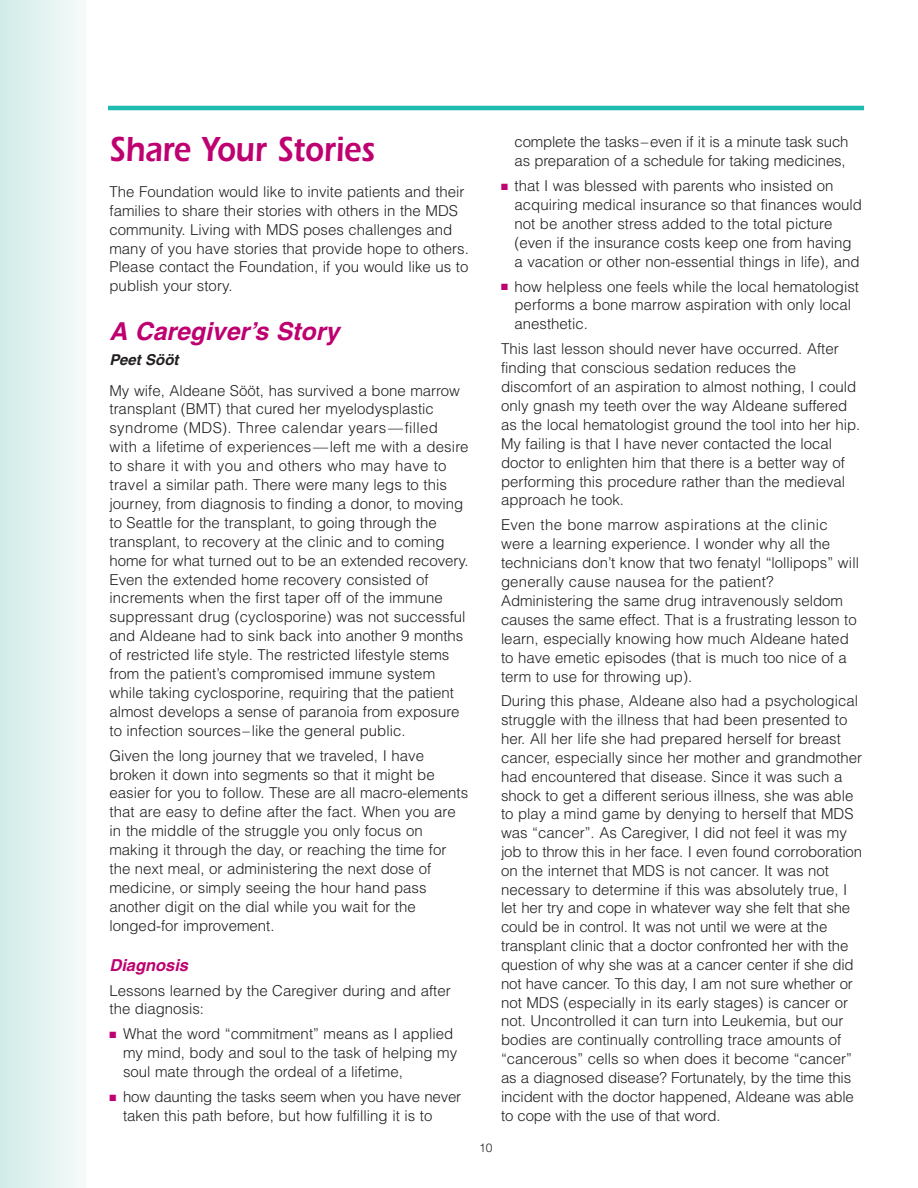
<style>
.page{position:relative;width:918px;height:1188px;background:#fff}
.page>*{position:absolute;margin:0;border:0;box-sizing:border-box;transform-origin:0 0}
.t1{font:600 36px "Itc Eras";color:#be0071;scale:.85 1}
.t2{font:italic 700 24.75px "Helvetica";color:#be0071}
.t3{font:italic 700 16.5px "Helvetica";color:#be0071}
.t4{font:300 15px/18.9px "Helvetica";color:#231f20}
.t5{font:italic 700 15px "Helvetica";color:#231f20}
.t6{font:300 12px "Helvetica";color:#231f20}
.s1{color:#be0071}
</style>
<div class="page">
<div style="left:0;top:0;width:87px;height:1188px;background:linear-gradient(to right,#d0ebe8,#f7fbfa)"></div>
<hr style="left:108px;top:106px;width:756px;height:4px;background:#1dbbb0">
<h1 class="t1" style="left:110px;top:136px;width:314px">Share Your Stories</h1>
<p class="t4" style="left:110px;top:184px;width:361px">The Foundation would like to invite patients and their families to share their stories with others in the MDS community. Living with MDS poses challenges and many of you have stories that provide hope to others.<br>Please contact the Foundation, if you would like us to publish your story.</p>
<h2 class="t2" style="left:110px;top:322px;width:231px">A Caregiver’s Story</h2>
<p class="t5" style="left:110px;top:354px;width:71px">Peet Sööt</p>
<p class="t4" style="left:110px;top:382px;width:361px">My wife, Aldeane Sööt, has survived a bone marrow transplant (BMT) that cured her myelodysplastic syndrome (MDS). Three calendar years—filled with a lifetime of experiences—left me with a desire to share it with you and others who may have to travel a similar path. There were many legs to this journey, from diagnosis to finding a donor, to moving to Seattle for the transplant, to going through the transplant, to recovery at the clinic and to coming home for what turned out to be an extended recovery.<br>Even the extended home recovery consisted of increments when the first taper off of the immune suppressant drug (cyclosporine) was not successful and Aldeane had to sink back into another 9 months of restricted life style. The restricted lifestyle stems from the patient’s compromised immune system while taking cyclosporine, requiring that the patient almost develops a sense of paranoia from exposure to infection sources–like the general public.</p>
<p class="t4" style="left:110px;top:747px;width:360px">Given the long journey that we traveled, I have broken it down into segments so that it might be easier for you to follow. These are all macro-elements that are easy to define after the fact. When you are in the middle of the struggle you only focus on making it through the day, or reaching the time for the next meal, or administering the next dose of medicine, or simply seeing the hour hand pass another digit on the dial while you wait for the longed-for improvement.</p>
<p class="t3" style="left:110px;top:959px;width:80px">Diagnosis</p>
<p class="t4" style="left:110px;top:982px;width:343px">Lessons learned by the Caregiver during and after the diagnosis:</p>
<p class="t4" style="left:123px;top:1026px;width:336px;text-indent:-14px"><span class="s1">■</span> What the word “commitment” means as I applied my mind, body and soul to the task of helping my soul mate through the ordeal of a lifetime,</p>
<p class="t4" style="left:123px;top:1089px;width:340px;text-indent:-14px"><span class="s1">■</span> how daunting the tasks seem when you have never taken this path before, but how fulfilling it is to</p>
<p class="t6" style="left:479px;top:1143px;width:15px">10</p>
<p class="t4" style="left:514px;top:134px;width:336px">complete the tasks–even if it is a minute task such as preparation of a schedule for taking medicines,</p>
<p class="t4" style="left:515px;top:178px;width:349px;text-indent:-14px"><span class="s1">■</span> that I was blessed with parents who insisted on acquiring medical insurance so that finances would not be another stress added to the total picture (even if the insurance costs keep one from having a vacation or other non-essential things in life), and</p>
<p class="t4" style="left:515px;top:278px;width:346px;text-indent:-14px"><span class="s1">■</span> how helpless one feels while the local hematologist performs a bone marrow aspiration with only local anesthetic.</p>
<p class="t4" style="left:501px;top:341px;width:361px">This last lesson should never have occurred. After finding that conscious sedation reduces the discomfort of an aspiration to almost nothing, I could only gnash my teeth over the way Aldeane suffered as the local hematologist ground the tool into her hip.<br>My failing is that I have never contacted the local doctor to enlighten him that there is a better way of performing this procedure rather than the medieval approach he took.</p>
<p class="t4" style="left:501px;top:517px;width:360px">Even the bone marrow aspirations at the clinic were a learning experience. I wonder why all the technicians don’t know that two fenatyl “lollipops” will generally cause nausea for the patient?<br>Administering the same drug intravenously seldom causes the same effect. That is a frustrating lesson to learn, especially knowing how much Aldeane hated to have emetic episodes (that is much too nice of a term to use for throwing up).</p>
<p class="t4" style="left:501px;top:693px;width:363px">During this phase, Aldeane also had a psychological struggle with the illness that had been presented to her. All her life she had prepared herself for breast cancer, especially since her mother and grandmother had encountered that disease. Since it was such a shock to get a different serious illness, she was able to play a mind game by denying to herself that MDS was “cancer”. As Caregiver, I did not feel it was my job to throw this in her face. I even found corroboration on the internet that MDS is not cancer. It was not necessary to determine if this was absolutely true, I let her try and cope in whatever way she felt that she could be in control. It was not until we were at the transplant clinic that a doctor confronted her with the question of why she was at a cancer center if she did not have cancer. To this day, I am not sure whether or not MDS (especially in its early stages) is cancer or not. Uncontrolled it can turn into Leukemia, but our bodies are continually controlling trace amounts of “cancerous” cells so when does it become “cancer” as a diagnosed disease? Fortunately, by the time this incident with the doctor happened, Aldeane was able to cope with the use of that word.</p>
</div>
